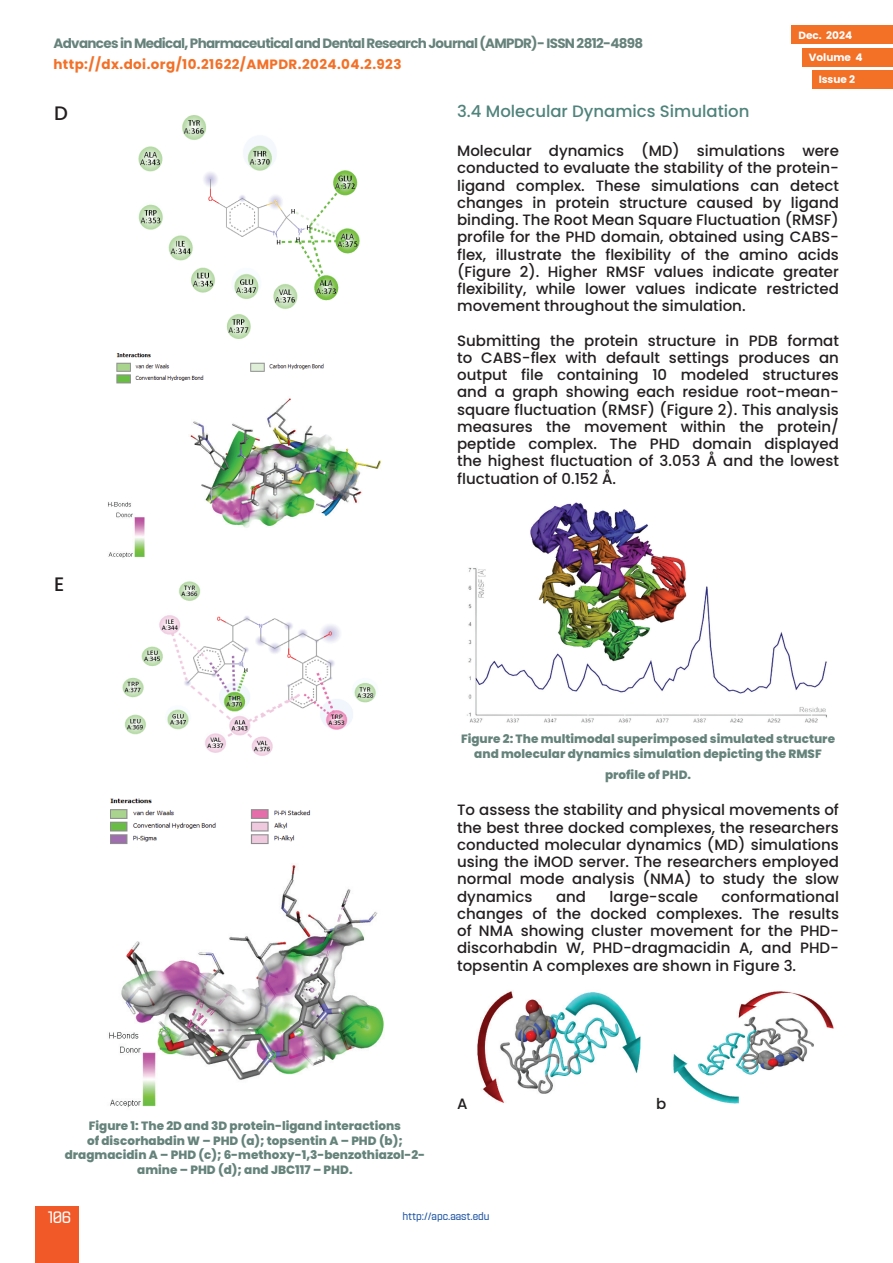
<style>
.page{position:relative;width:893px;height:1263px;background:#fff}
.page>*{position:absolute;margin:0;border:0;box-sizing:border-box;transform-origin:0 0}
.t1{font:500 19.5px "Poppins";color:#231f20}
.t2{font:500 16.5px "Poppins";color:#4f837b}
.t3{font:semi-condensed 16.5px "Navine Demo";color:#fff}
.t4{font:500 15px/17.2px "Poppins";color:#231f20;text-align:justify}
.t5{font:700 13.5px "Poppins";letter-spacing:-.05em;color:#66827b}
.t6{font:700 13.5px "Poppins";letter-spacing:.03em;color:#f37027}
.t7{font:800 12px/14.4px "Poppins";color:#65837b;text-align:center}
.t8{font:700 10.5px "Poppins";color:#fff}
.t9{font:semi-condensed 10.5px "Navine Demo";color:#2056a6}
</style>
<div class="page">
<div style="left:44px;top:1206px;width:35px;height:57px;background:#f15928"></div>
<div style="left:35px;top:1206px;width:36px;height:57px;background:#f15928"></div>
<div style="left:802px;top:48px;width:91px;height:18px;background:#f37027"></div>
<div style="left:812px;top:70px;width:81px;height:19px;background:#f37027"></div>
<div style="left:792px;top:26px;width:101px;height:18px;background:#f37027"></div>
<img style="left:116px;top:115px;width:244px;height:269px">
<img style="left:108px;top:398px;width:273px;height:160px">
<img style="left:111px;top:581px;width:265px;height:263px">
<img style="left:109px;top:865px;width:275px;height:243px">
<img style="left:467px;top:502px;width:360px;height:221px">
<img style="left:477px;top:991px;width:164px;height:112px">
<img style="left:673px;top:991px;width:161px;height:113px">
<p class="t5" style="left:53px;top:36px;width:591px">Advances in Medical, Pharmaceutical and Dental Research Journal (AMPDR)- ISSN 2812-4898</p>
<p class="t6" style="left:53px;top:56px;width:350px">http://dx.doi.org/10.21622/AMPDR.2024.04.2.923</p>
<p class="t8" style="left:798px;top:29px;width:55px">Dec. 2024</p>
<p class="t8" style="left:819px;top:74px;width:38px">Issue 2</p>
<p class="t8" style="left:809px;top:51px;width:55px">Volume 4</p>
<h1 class="t1" style="left:54px;top:102px;width:15px">D</h1>
<h1 class="t1" style="left:54px;top:572px;width:12px">E</h1>
<p class="t2" style="left:457px;top:102px;width:294px">3.4 Molecular Dynamics Simulation</p>
<p class="t4" style="left:457px;top:142px;width:383px">Molecular dynamics (MD) simulations were conducted to evaluate the stability of the protein&shy;ligand complex. These simulations can detect changes in protein structure caused by ligand binding. The Root Mean Square Fluctuation (RMSF) profile for the PHD domain, obtained using CABS&shy;flex, illustrate the flexibility of the amino acids (Figure 2). Higher RMSF values indicate greater flexibility, while lower values indicate restricted movement throughout the simulation.</p>
<p class="t4" style="left:457px;top:332px;width:383px">Submitting the protein structure in PDB format to CABS-flex with default settings produces an output file containing 10 modeled structures and a graph showing each residue root-mean&shy;square fluctuation (RMSF) (Figure 2). This analysis measures the movement within the protein/ peptide complex. The PHD domain displayed the highest fluctuation of 3.053 Å and the lowest fluctuation of 0.152 Å.</p>
<p class="t7" style="left:461px;top:732px;width:376px">Figure 2: The multimodal superimposed simulated structure and molecular dynamics simulation depicting the RMSF</p>
<p class="t7" style="left:605px;top:768px;width:88px">profile of PHD.</p>
<p class="t4" style="left:457px;top:801px;width:383px">To assess the stability and physical movements of the best three docked complexes, the researchers conducted molecular dynamics (MD) simulations using the iMOD server. The researchers employed normal mode analysis (NMA) to study the slow dynamics</p>
<p class="t4" style="left:457px;top:888px;width:383px;text-indent:264px">conformational changes of the docked complexes. The results of NMA showing cluster movement for the PHD&shy;discorhabdin W, PHD-dragmacidin A, and PHD&shy;topsentin A complexes are shown in Figure 3.</p>
<p class="t4" style="left:556px;top:888px;width:32px">and</p>
<p class="t4" style="left:610px;top:888px;width:90px">large-scale</p>
<p class="t7" style="left:65px;top:1119px;width:362px">Figure 1: The 2D and 3D protein-ligand interactions<br>of discorhabdin W – PHD (a); topsentin A – PHD (b); dragmacidin A – PHD (c); 6-methoxy-1,3-benzothiazol-2- amine – PHD (d); and JBC117 – PHD.</p>
<p class="t4" style="left:457px;top:1095px;width:12px">A</p>
<p class="t4" style="left:656px;top:1095px;width:12px">b</p>
<p class="t3" style="left:48px;top:1208px;width:25px">106</p>
<p class="t9" style="left:402px;top:1211px;width:89px">http://apc.aast.edu</p>
</div>
